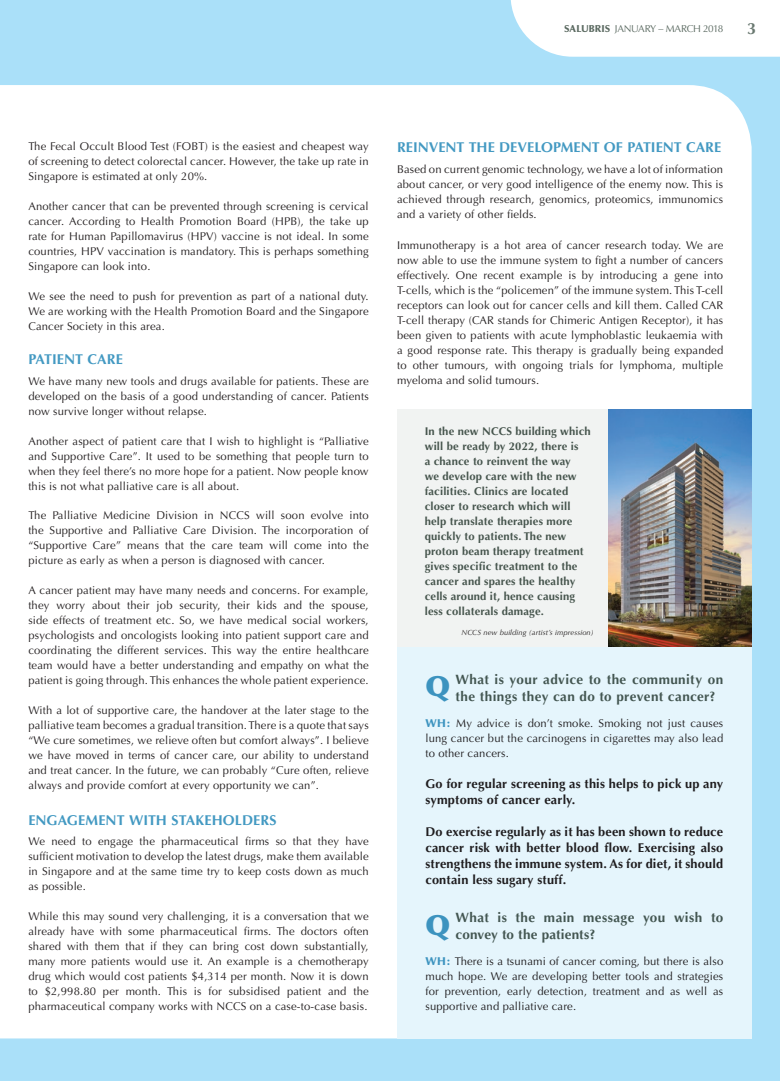
<style>
.page{position:relative;width:780px;height:1081px;background:#aae0f9}
.page>*{position:absolute;margin:0;border:0;box-sizing:border-box;transform-origin:0 0}
.t1{font:700 16.25px "Optima LT Std";color:#697870}
.t2{font:700 14.25px "Optima LT Std";letter-spacing:.005em;color:#4399c2}
.t3{font:700 13.5px/16.9px "Optima LT Std";letter-spacing:.03em;color:#4b5a52}
.t4{font:700 12.75px/16px "Optima LT Std";letter-spacing:.015em;color:#231f20}
.t5{font:11.25px/15px "Optima LT Std";letter-spacing:.015em;color:#231f20;text-align:justify}
.t6{font:700 11.25px/15px "Optima LT Std";letter-spacing:.015em;color:#4b5a52}
.t7{font:10px "Optima LT Std";letter-spacing:-.035em;color:#5b6a61}
.t8{font:italic 7.5px "Optima LT Std";letter-spacing:.015em;color:#231f20}
.s1{font-weight:900}
.s2{font-weight:900;font-size:27.75px;color:#4399c2}
.s3{font-weight:900;color:#4399c2}
</style>
<div class="page">
<div style="left:0;top:85px;width:751px;height:953px;background:#fff"></div>
<div style="left:397px;top:636px;width:354px;height:402px;background:#e5f5fc"></div>
<hr style="left:0;top:574px;width:1px;height:73px;background:#4b5a52">
<div style="left:397px;top:409px;width:211px;height:238px;background:#f1f3f2"></div>
<img style="left:608px;top:409px;width:143px;height:238px">
<svg style="left:510px;top:0;width:270px;height:57px;background:#f9fcfe"></svg>
<p class="t7" style="left:564px;top:23px;width:160px"><span class="s1">SALUBRIS</span> JANUARY – MARCH 2018</p>
<p class="t1" style="left:747px;top:19px;width:11px">3</p>
<p class="t5" style="left:28px;top:139px;width:342px">The Fecal Occult Blood Test (FOBT) is the easiest and cheapest way of screening to detect colorectal cancer. However, the take up rate in Singapore is estimated at only 20%.</p>
<p class="t5" style="left:28px;top:199px;width:342px">Another cancer that can be prevented through screening is cervical cancer. According to Health Promotion Board (HPB), the take up rate for Human Papillomavirus (HPV) vaccine is not ideal. In some countries, HPV vaccination is mandatory. This is perhaps something Singapore can look into.</p>
<p class="t5" style="left:28px;top:289px;width:342px">We see the need to push for prevention as part of a national duty.<br>We are working with the Health Promotion Board and the Singapore Cancer Society in this area.</p>
<p class="t2" style="left:28px;top:351px;width:96px">PATIENT CARE</p>
<p class="t5" style="left:28px;top:373px;width:342px">We have many new tools and drugs available for patients. These are developed on the basis of a good understanding of cancer. Patients now survive longer without relapse.</p>
<p class="t5" style="left:28px;top:433px;width:342px">Another aspect of patient care that I wish to highlight is “Palliative and Supportive Care”. It used to be something that people turn to when they feel there’s no more hope for a patient. Now people know this is not what palliative care is all about.</p>
<p class="t5" style="left:28px;top:508px;width:342px">The Palliative Medicine Division in NCCS will soon evolve into the Supportive and Palliative Care Division. The incorporation of “Supportive Care” means that the care team will come into the picture as early as when a person is diagnosed with cancer.</p>
<p class="t5" style="left:28px;top:583px;width:342px">A cancer patient may have many needs and concerns. For example, they worry about their job security, their kids and the spouse, side effects of treatment etc. So, we have medical social workers, psychologists and oncologists looking into patient support care and coordinating the different services. This way the entire healthcare team would have a better understanding and empathy on what the patient is going through. This enhances the whole patient experience.</p>
<p class="t5" style="left:28px;top:703px;width:342px">With a lot of supportive care, the handover at the later stage to the palliative team becomes a gradual transition. There is a quote that says “We cure sometimes, we relieve often but comfort always”. I believe we have moved in terms of cancer care, our ability to understand and treat cancer. In the future, we can probably “Cure often, relieve always and provide comfort at every opportunity we can”.</p>
<p class="t2" style="left:28px;top:811px;width:250px">ENGAGEMENT WITH STAKEHOLDERS</p>
<p class="t5" style="left:28px;top:834px;width:342px">We need to engage the pharmaceutical firms so that they have sufficient motivation to develop the latest drugs, make them available in Singapore and at the same time try to keep costs down as much as possible.</p>
<p class="t5" style="left:28px;top:909px;width:342px">While this may sound very challenging, it is a conversation that we already have with some pharmaceutical firms. The doctors often shared with them that if they can bring cost down substantially, many more patients would use it. An example is a chemotherapy drug which would cost patients $4,314 per month. Now it is down to $2,998.80 per month. This is for subsidised patient and the pharmaceutical company works with NCCS on a case-to-case basis.</p>
<p class="t2" style="left:397px;top:139px;width:325px">REINVENT THE DEVELOPMENT OF PATIENT CARE</p>
<p class="t5" style="left:397px;top:161px;width:328px">Based on current genomic technology, we have a lot of information about cancer, or very good intelligence of the enemy now. This is achieved through research, genomics, proteomics, immunomics and a variety of other fields.</p>
<p class="t5" style="left:397px;top:237px;width:328px">Immunotherapy is a hot area of cancer research today. We are now able to use the immune system to fight a number of cancers effectively. One recent example is by introducing a gene into T-cells, which is the “policemen” of the immune system. This T-cell receptors can look out for cancer cells and kill them. Called CAR T-cell therapy (CAR stands for Chimeric Antigen Receptor), it has been given to patients with acute lymphoblastic leukaemia with a good response rate. This therapy is gradually being expanded to other tumours, with ongoing trials for lymphoma, multiple myeloma and solid tumours.</p>
<p class="t6" style="left:424px;top:424px;width:167px">In the new NCCS building which will be ready by 2022, there is<br>a chance to reinvent the way<br>we develop care with the new facilities. Clinics are located closer to research which will help translate therapies more quickly to patients. The new proton beam therapy treatment gives specific treatment to the cancer and spares the healthy cells around it, hence causing less collaterals damage.</p>
<p class="t8" style="left:461px;top:628px;width:134px">NCCS new building (artist’s impression)</p>
<p class="t3" style="left:455px;top:671px;width:269px;text-indent:-30px"><span class="s2">Q</span> What is your advice to the community on the things they can do to prevent cancer?</p>
<p class="t5" style="left:425px;top:715px;width:299px"><span class="s3">WH:</span> My advice is don’t smoke. Smoking not just causes lung cancer but the carcinogens in cigarettes may also lead to other cancers.</p>
<p class="t4" style="left:425px;top:776px;width:299px">Go for regular screening as this helps to pick up any symptoms of cancer early.</p>
<p class="t4" style="left:425px;top:824px;width:299px;text-align:justify">Do exercise regularly as it has been shown to reduce cancer risk with better blood flow. Exercising also strengthens the immune system. As for diet, it should contain less sugary stuff.</p>
<p class="t3" style="left:455px;top:909px;width:269px;text-indent:-30px"><span class="s2">Q</span> What is the main message you wish to convey to the patients?</p>
<p class="t5" style="left:425px;top:953px;width:299px"><span class="s3">WH:</span> There is a tsunami of cancer coming, but there is also much hope. We are developing better tools and strategies for prevention, early detection, treatment and as well as supportive and palliative care.</p>
</div>
